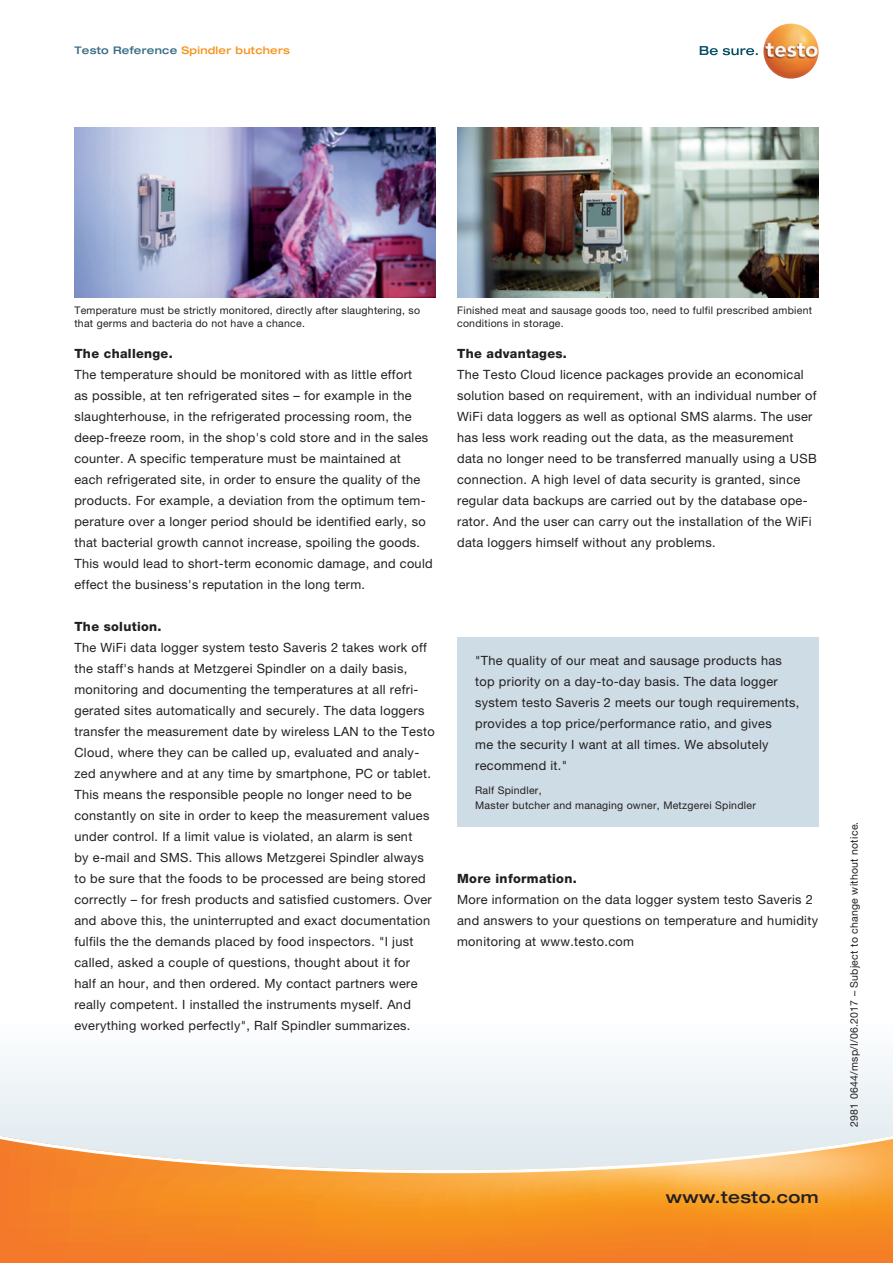
<style>
.page{position:relative;width:893px;height:1263px;background:#fff}
.page>*{position:absolute;margin:0;border:0;box-sizing:border-box;transform-origin:0 0}
.t1{font:500 expanded 16.5px "Helvetica Neue LTW1 G";letter-spacing:.025em;color:#231f20}
.t2{font:12.75px/21px "Helvetica Neue LTW1 G";letter-spacing:.025em;color:#231f20}
.t3{font:800 12.75px "Helvetica Neue LTW1 G";letter-spacing:.025em;color:#231f20}
.t4{font:10.5px/13.5px "Helvetica Neue LTW1 G";letter-spacing:.025em;color:#231f20}
.t5{font:500 expanded 10.5px "Helvetica Neue LTW1 G";letter-spacing:.025em;color:#f7931d}
.s1{color:#356c81}
</style>
<div class="page">
<img style="left:457px;top:128px;width:362px;height:170px">
<div style="left:0;top:1019px;width:893px;height:228px;background:#f1f6f8"></div>
<svg style="left:0;top:1131px;width:893px;height:132px"></svg>
<img style="left:74px;top:128px;width:362px;height:170px">
<svg style="left:700px;top:46px;width:58px;height:9px"></svg>
<img style="left:763px;top:23px;width:56px;height:56px;border-radius:28px">
<div style="left:457px;top:638px;width:362px;height:189px;background:#cedce5"></div>
<p class="t5" style="left:74px;top:43px;width:217px"><span class="s1">Testo Reference</span> Spindler butchers</p>
<p class="t4" style="left:74px;top:303px;width:347px">Temperature must be strictly monitored, directly after slaughtering, so that germs and bacteria do not have a chance.</p>
<p class="t3" style="left:74px;top:346px;width:100px">The challenge.</p>
<p class="t2" style="left:74px;top:364px;width:360px">The temperature should be monitored with as little effort<br>as possible, at ten refrigerated sites – for example in the slaughterhouse, in the refrigerated processing room, the deep-freeze room, in the shop's cold store and in the sales counter. A specific temperature must be maintained at<br>each refrigerated site, in order to ensure the quality of the products. For example, a deviation from the optimum tem&shy;perature over a longer period should be identified early, so that bacterial growth cannot increase, spoiling the goods.<br>This would lead to short-term economic damage, and could effect the business's reputation in the long term.</p>
<p class="t3" style="left:74px;top:619px;width:89px">The solution.</p>
<p class="t2" style="left:74px;top:637px;width:362px">The WiFi data logger system testo Saveris 2 takes work off the staff's hands at Metzgerei Spindler on a daily basis, monitoring and documenting the temperatures at all refri&shy;gerated sites automatically and securely. The data loggers transfer the measurement date by wireless LAN to the Testo Cloud, where they can be called up, evaluated and analy&shy;zed anywhere and at any time by smartphone, PC or tablet.<br>This means the responsible people no longer need to be constantly on site in order to keep the measurement values under control. If a limit value is violated, an alarm is sent<br>by e-mail and SMS. This allows Metzgerei Spindler always to be sure that the foods to be processed are being stored correctly – for fresh products and satisfied customers. Over and above this, the uninterrupted and exact documentation fulfils the the demands placed by food inspectors. "I just called, asked a couple of questions, thought about it for half an hour, and then ordered. My contact partners were really competent. I installed the instruments myself. And everything worked perfectly", Ralf Spindler summarizes.</p>
<p class="t4" style="left:457px;top:303px;width:356px">Finished meat and sausage goods too, need to fulfil prescribed ambient conditions in storage.</p>
<p class="t3" style="left:457px;top:346px;width:111px">The advantages.</p>
<p class="t2" style="left:457px;top:364px;width:361px">The Testo Cloud licence packages provide an economical solution based on requirement, with an individual number of WiFi data loggers as well as optional SMS alarms. The user has less work reading out the data, as the measurement data no longer need to be transferred manually using a USB connection. A high level of data security is granted, since regular data backups are carried out by the database ope&shy;rator. And the user can carry out the installation of the WiFi data loggers himself without any problems.</p>
<p class="t2" style="left:475px;top:650px;width:326px">"The quality of our meat and sausage products has top priority on a day-to-day basis. The data logger system testo Saveris 2 meets our tough requirements, provides a top price/performance ratio, and gives<br>me the security I want at all times. We absolutely recommend it."</p>
<p class="t4" style="left:475px;top:782px;width:282px;line-height:15px">Ralf Spindler,<br>Master butcher and managing owner, Metzgerei Spindler</p>
<p class="t3" style="left:457px;top:871px;width:121px">More information.</p>
<p class="t2" style="left:457px;top:889px;width:363px">More information on the data logger system testo Saveris 2 and answers to your questions on temperature and humidity monitoring at www.testo.com</p>
<p class="t1" style="left:666px;top:1187px;width:154px">www.testo.com</p>
<p class="t4" style="left:847px;top:1127px;width:307px;rotate:-90deg">2981 0644/msp/I/06.2017 – Subject to change without notice.</p>
</div>
